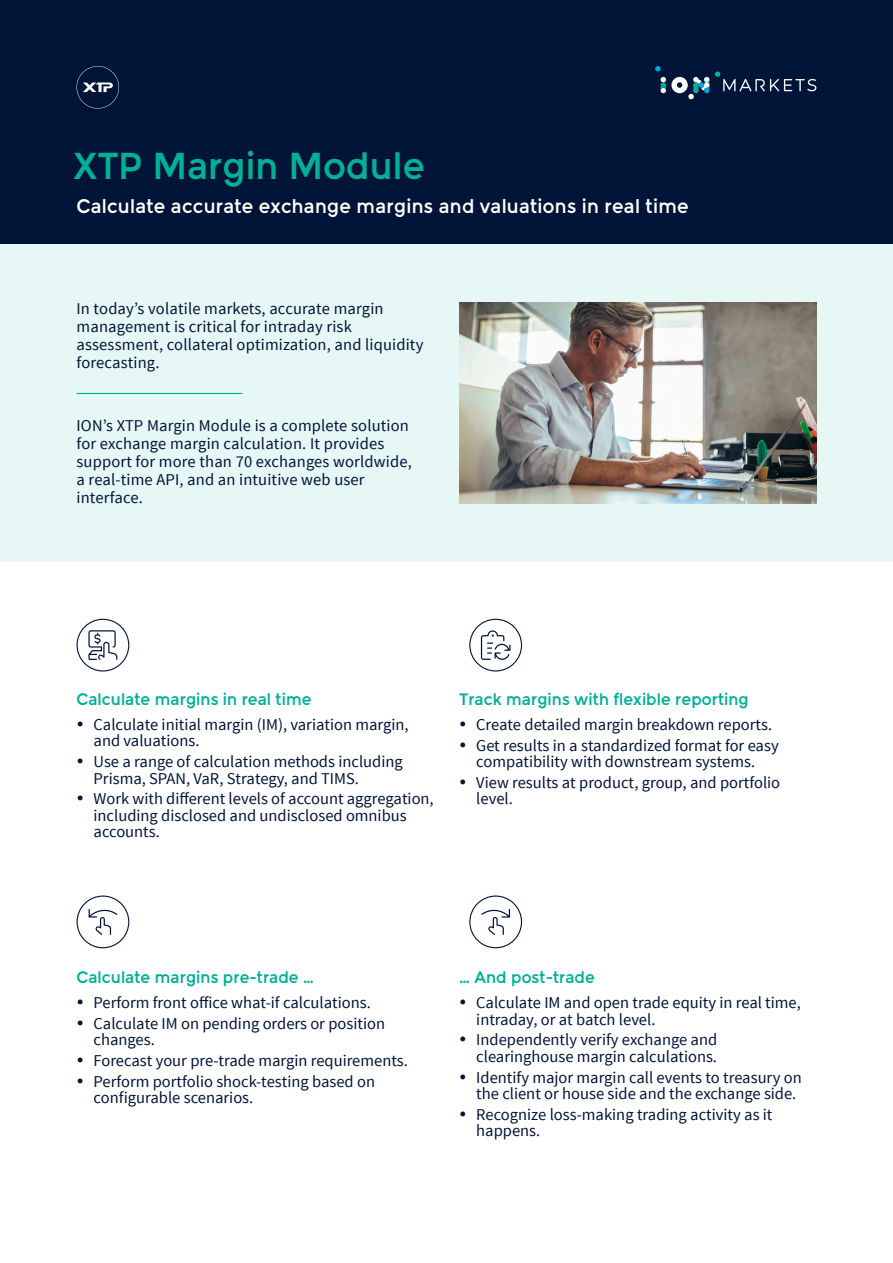
<style>
.page{position:relative;width:893px;height:1263px;background:#fff}
.page>*{position:absolute;margin:0;border:0;box-sizing:border-box;transform-origin:0 0}
.t1{font:37.5px "ION";color:#00af96}
.t2{font:19.5px "ION";letter-spacing:.01em;color:#fff}
.t3{font:16.5px/16.5px "Source Sans Pro";color:#001437}
.t4{font:16.5px "ION";color:#00af96}
</style>
<div class="page">
<div style="left:0;top:0;width:893px;height:244px;background:#001437"></div>
<div style="left:0;top:244px;width:893px;height:317px;background:#e6f7f5"></div>
<svg style="left:655px;top:66px;width:161px;height:33px"></svg>
<img style="left:459px;top:302px;width:357px;height:202px">
<svg style="left:77px;top:66px;width:42px;height:43px"></svg>
<hr style="left:77px;top:393px;width:165px;height:1px;background:#00b096">
<div style="left:77px;top:619px;width:52px;height:52px;border:1px solid #001438;border-radius:50%"></div>
<svg style="left:88px;top:630px;width:30px;height:30px"></svg>
<div style="left:469px;top:619px;width:53px;height:52px;border:1px solid #001438;border-radius:50%"></div>
<svg style="left:481px;top:630px;width:29px;height:30px"></svg>
<div style="left:469px;top:895px;width:53px;height:53px;border:1px solid #001438;border-radius:50%"></div>
<svg style="left:481px;top:909px;width:29px;height:26px"></svg>
<div style="left:77px;top:895px;width:52px;height:53px;border:1px solid #001438;border-radius:50%"></div>
<svg style="left:89px;top:909px;width:28px;height:26px"></svg>
<h1 class="t1" style="left:74px;top:144px;width:353px">XTP Margin Module</h1>
<p class="t2" style="left:77px;top:195px;width:614px">Calculate accurate exchange margins and valuations in real time</p>
<p class="t3" style="left:77px;top:300px;width:348px;line-height:18px">In today’s volatile markets, accurate margin management is critical for intraday risk assessment, collateral optimization, and liquidity forecasting.</p>
<p class="t3" style="left:77px;top:417px;width:337px;line-height:18px">ION’s XTP Margin Module is a complete solution for exchange margin calculation. It provides support for more than 70 exchanges worldwide, a real-time API, and an intuitive web user interface.</p>
<p class="t4" style="left:77px;top:690px;width:237px">Calculate margins in real time</p>
<p class="t3" style="left:94px;top:716px;width:317px">Calculate initial margin (IM), variation margin, and valuations.</p>
<p class="t3" style="left:94px;top:754px;width:311px">Use a range of calculation methods including<br>Prisma, SPAN, VaR, Strategy, and TIMS.</p>
<p class="t3" style="left:94px;top:791px;width:342px">Work with different levels of account aggregation, including disclosed and undisclosed omnibus accounts.</p>
<p class="t4" style="left:459px;top:690px;width:291px">Track margins with flexible reporting</p>
<p class="t3" style="left:476px;top:714px;width:304px;line-height:20.7px">Create detailed margin breakdown reports.<br>Get results in a standardized format for easy</p>
<p class="t3" style="left:476px;top:752px;width:305px;line-height:20.7px">compatibility with downstream systems.<br>View results at product, group, and portfolio</p>
<p class="t3" style="left:476px;top:791px;width:38px">level.</p>
<p class="t4" style="left:77px;top:968px;width:239px">Calculate margins pre-trade …</p>
<p class="t3" style="left:94px;top:992px;width:293px;line-height:20.7px">Perform front office what-if calculations.<br>Calculate IM on pending orders or position</p>
<p class="t3" style="left:94px;top:1030px;width:316px;line-height:20.7px">changes.<br>Forecast your pre-trade margin requirements.<br>Perform portfolio shock-testing based on</p>
<p class="t3" style="left:94px;top:1090px;width:161px">configurable scenarios.</p>
<p class="t4" style="left:459px;top:968px;width:137px">… And post-trade</p>
<p class="t3" style="left:476px;top:995px;width:326px">Calculate IM and open trade equity in real time, intraday, or at batch level.</p>
<p class="t3" style="left:476px;top:1032px;width:242px">Independently verify exchange and clearinghouse margin calculations.</p>
<p class="t3" style="left:476px;top:1069px;width:327px">Identify major margin call events to treasury on the client or house side and the exchange side.</p>
<p class="t3" style="left:476px;top:1106px;width:298px">Recognize loss-making trading activity as it happens.</p>
</div>
